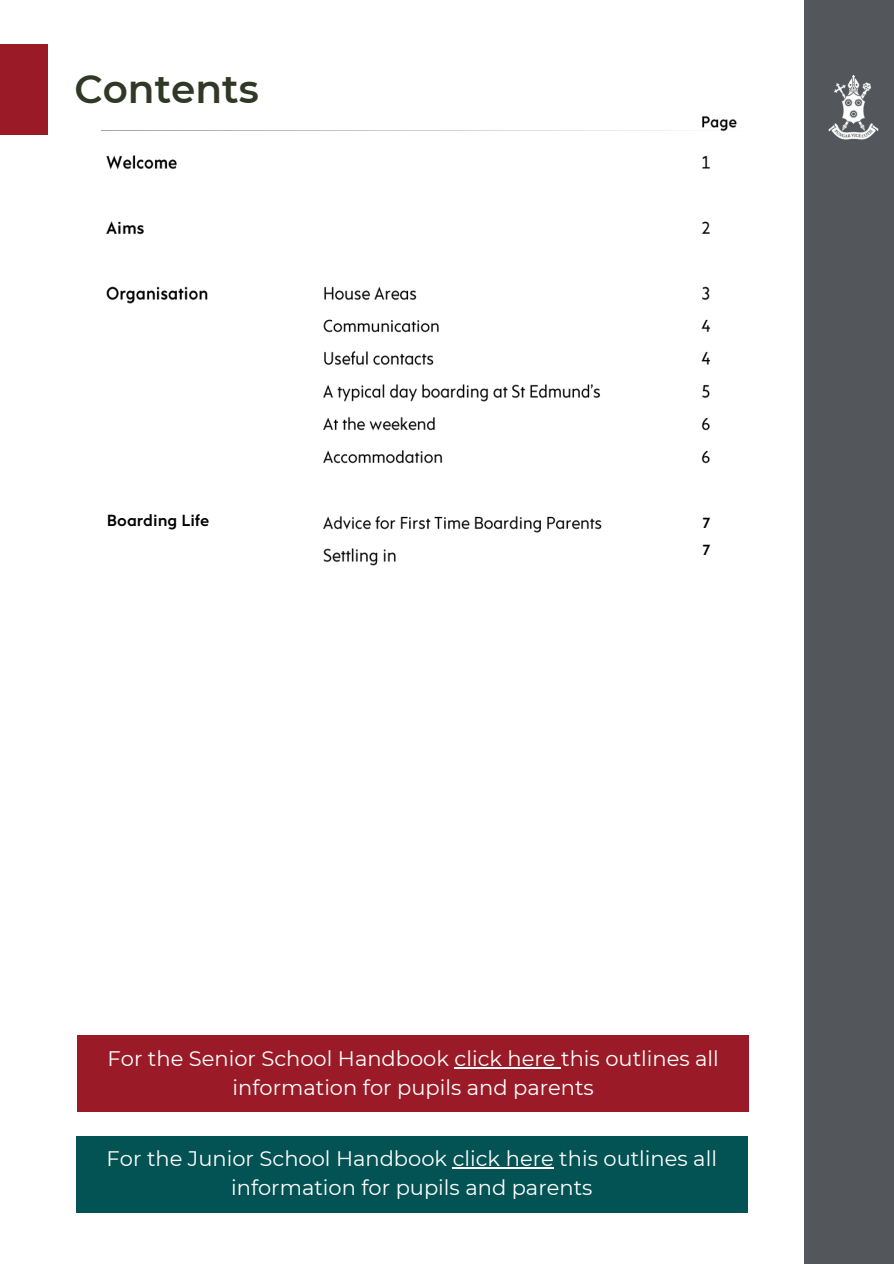
<style>
.page{position:relative;width:894px;height:1264px;background:#fff}
.page>*{position:absolute;margin:0;border:0;box-sizing:border-box;transform-origin:0 0}
.t1{font:600 39px "Montserrat";color:#303826}
.t2{font:21px/29.2px "Montserrat";color:#fff;text-align:center}
.t3{font:700 16.5px "Rams";color:#000}
.t4{font:700 15px "Rams";color:#000}
</style>
<div class="page">
<hr style="left:101px;top:130px;width:667px;height:1px;background:#000">
<img style="left:701px;top:116px;width:44px;height:15px">
<img style="left:107px;top:155px;width:70px;height:15px">
<img style="left:702px;top:155px;width:8px;height:14px">
<img style="left:107px;top:221px;width:37px;height:14px">
<img style="left:701px;top:221px;width:9px;height:13px">
<img style="left:107px;top:286px;width:101px;height:18px">
<img style="left:324px;top:286px;width:93px;height:15px">
<img style="left:702px;top:286px;width:8px;height:15px">
<img style="left:323px;top:319px;width:116px;height:14px">
<img style="left:701px;top:319px;width:10px;height:13px">
<img style="left:324px;top:351px;width:110px;height:15px">
<img style="left:701px;top:351px;width:10px;height:14px">
<img style="left:323px;top:384px;width:267px;height:18px">
<img style="left:590px;top:384px;width:3px;height:5px">
<img style="left:593px;top:388px;width:7px;height:11px">
<img style="left:702px;top:384px;width:8px;height:15px">
<img style="left:323px;top:417px;width:112px;height:14px">
<img style="left:701px;top:417px;width:9px;height:14px">
<img style="left:323px;top:450px;width:120px;height:14px">
<img style="left:701px;top:450px;width:9px;height:14px">
<img style="left:323px;top:515px;width:279px;height:18px">
<img style="left:323px;top:548px;width:73px;height:18px">
<div style="left:0;top:44px;width:48px;height:91px;background:#9a1b27"></div>
<div style="left:804px;top:0;width:89px;height:1263px;background:#53565a"></div>
<img style="left:828px;top:75px;width:51px;height:65px">
<div style="left:78px;top:1035px;width:670px;height:77px;background:#9a1b27"></div>
<hr style="left:454px;top:1066px;width:107px;height:2px;background:#fff">
<div style="left:76px;top:1135px;width:671px;height:77px;background:#035254"></div>
<hr style="left:452px;top:1167px;width:101px;height:1px;background:#fff">
<p class="t1" style="left:74px;top:65px;width:186px">Contents</p>
<p class="t3" style="left:107px;top:514px;width:104px">Boarding Life</p>
<h2 class="t4" style="left:702px;top:516px;width:10px">7</h2>
<h2 class="t4" style="left:702px;top:543px;width:10px">7</h2>
<p class="t2" style="left:107px;top:1043px;width:612px">For the Senior School Handbook click here this outlines all information for pupils and parents</p>
<p class="t2" style="left:107px;top:1143px;width:611px">For the Junior School Handbook click here this outlines all information for pupils and parents</p>
</div>
